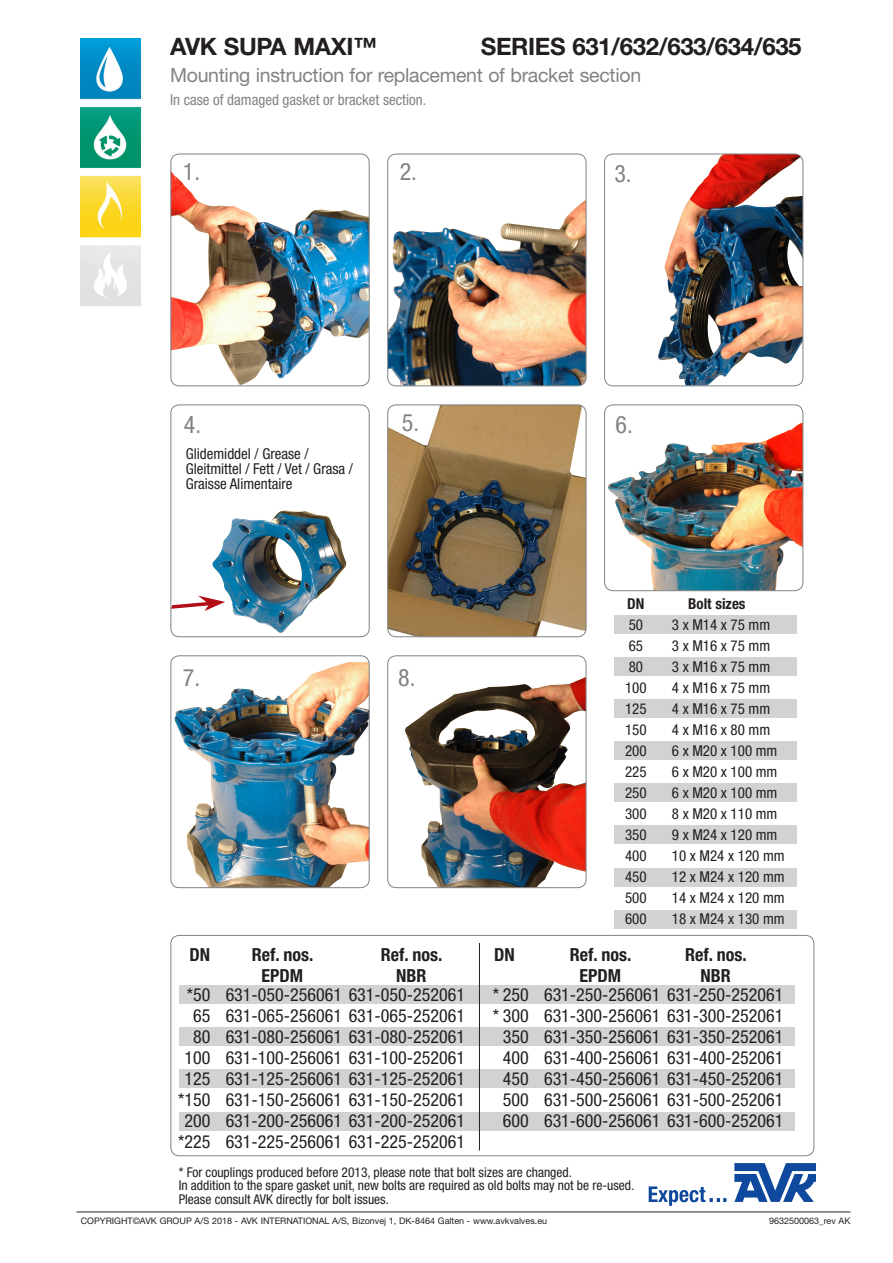
<style>
.page{position:relative;width:893px;height:1263px;background:#fff}
.page>*{position:absolute;margin:0;border:0;box-sizing:border-box;transform-origin:0 0}
.Headline{font:700 24px "Helvetica Neue LT Pro";letter-spacing:-.015em;color:#231f20}
.Numbers_page_1{font:condensed 24px "Helvetica Neue LT Pro";color:#808285}
.Sub_headline{font:19.5px "Helvetica Neue LT Pro";letter-spacing:-.015em;color:#808285}
.Larger_text_in_box_b{font:condensed 18px/21px "Helvetica Neue LT Pro";color:#231f20;text-align:center}
.Larger_text_in_box_b-2{font:700 condensed 18px "Helvetica Neue LT Pro";color:#231f20}
.Larger_text_in_box_b-3{font:condensed 15px "Helvetica Neue LT Pro";color:#231f20}
.Small_text_in_box_pa{font:condensed 15px/15px "Helvetica Neue LT Pro";color:#231f20}
.Small_text_in_box_pa-2{font:condensed 15px "Helvetica Neue LT Pro";color:#808285}
.Larger_text_in_box_b-4{font:700 condensed 15px "Helvetica Neue LT Pro";color:#231f20}
.Larger_text_in_box_b-5{font:condensed 13.5px/13.5px "Helvetica Neue LT Pro";color:#231f20}
.Small_bottom_line{font:9px "Helvetica Neue LT Pro";color:#231f20}
</style>
<div class="page">
<hr style="left:77px;top:1212px;width:773px;height:1px;background:#231f20">
<img style="left:81px;top:38px;width:60px;height:268px">
<img style="left:388px;top:201px;width:198px;height:185px">
<div style="left:387px;top:154px;width:199px;height:232px;border:1px solid #808285;border-radius:9px"></div>
<img style="left:405px;top:677px;width:181px;height:211px">
<div style="left:387px;top:655px;width:199px;height:233px;border:1px solid #808285;border-radius:9px"></div>
<img style="left:171px;top:172px;width:198px;height:214px">
<div style="left:170px;top:154px;width:200px;height:232px;border:1px solid #808285;border-radius:9px"></div>
<img style="left:173px;top:662px;width:197px;height:226px">
<div style="left:170px;top:655px;width:200px;height:233px;border:1px solid #808285;border-radius:9px"></div>
<img style="left:606px;top:423px;width:197px;height:168px">
<div style="left:604px;top:404px;width:199px;height:187px;border:1px solid #808285;border-radius:9px"></div>
<img style="left:212px;top:510px;width:135px;height:123px">
<div style="left:170px;top:404px;width:200px;height:233px;border:1px solid #808285;border-radius:9px"></div>
<img style="left:658px;top:154px;width:145px;height:232px">
<div style="left:604px;top:154px;width:199px;height:232px;border:1px solid #808285;border-radius:9px"></div>
<img style="left:388px;top:405px;width:198px;height:232px">
<div style="left:387px;top:404px;width:199px;height:233px;border:1px solid #808285;border-radius:9px"></div>
<svg style="left:171px;top:591px;width:54px;height:28px"></svg>
<div style="left:180px;top:986px;width:615px;height:18px;background:#d1d2d4"></div>
<div style="left:180px;top:1028px;width:615px;height:18px;background:#d1d2d4"></div>
<div style="left:180px;top:1069px;width:615px;height:19px;background:#d1d2d4"></div>
<div style="left:180px;top:1112px;width:615px;height:18px;background:#d1d2d4"></div>
<div style="left:170px;top:935px;width:644px;height:221px;border:1px solid #808285;border-radius:9px"></div>
<hr style="left:479px;top:943px;width:1px;height:207px;background:#231f20">
<div style="left:614px;top:616px;width:183px;height:18px;background:#d1d2d4"></div>
<div style="left:614px;top:658px;width:183px;height:18px;background:#d1d2d4"></div>
<div style="left:614px;top:700px;width:183px;height:18px;background:#d1d2d4"></div>
<div style="left:614px;top:741px;width:183px;height:19px;background:#d1d2d4"></div>
<div style="left:614px;top:783px;width:183px;height:19px;background:#d1d2d4"></div>
<div style="left:614px;top:826px;width:183px;height:18px;background:#d1d2d4"></div>
<div style="left:614px;top:868px;width:183px;height:18px;background:#d1d2d4"></div>
<div style="left:614px;top:910px;width:183px;height:19px;background:#d1d2d4"></div>
<svg style="left:734px;top:1163px;width:82px;height:39px"></svg>
<svg style="left:649px;top:1186px;width:77px;height:20px"></svg>
<p class="Headline" style="left:170px;top:32px;width:209px">AVK SUPA MAXI™</p>
<p class="Headline" style="left:481px;top:32px;width:322px">SERIES 631/632/633/634/635</p>
<p class="Sub_headline" style="left:170px;top:64px;width:473px">Mounting instruction for replacement of bracket section</p>
<p class="Small_text_in_box_pa-2" style="left:170px;top:91px;width:258px">In case of damaged gasket or bracket section.</p>
<p class="Numbers_page_1" style="left:183px;top:158px;width:19px">1.</p>
<p class="Numbers_page_1" style="left:400px;top:158px;width:19px">2.</p>
<p class="Numbers_page_1" style="left:614px;top:160px;width:19px">3.</p>
<p class="Numbers_page_1" style="left:184px;top:411px;width:19px">4.</p>
<p class="Numbers_page_1" style="left:402px;top:409px;width:19px">5.</p>
<p class="Numbers_page_1" style="left:615px;top:410px;width:19px">6.</p>
<p class="Small_text_in_box_pa" style="left:186px;top:446px;width:169px">Glidemiddel / Grease /<br>Gleitmittel / Fett / Vet / Grasa /<br>Graisse Alimentaire</p>
<p class="Numbers_page_1" style="left:183px;top:664px;width:19px">7.</p>
<p class="Numbers_page_1" style="left:398px;top:664px;width:19px">8.</p>
<p class="Larger_text_in_box_b-4" style="left:627px;top:595px;width:19px">DN</p>
<p class="Larger_text_in_box_b-4" style="left:688px;top:595px;width:59px">Bolt sizes</p>
<p class="Larger_text_in_box_b-3" style="left:629px;top:616px;width:16px">50</p>
<p class="Larger_text_in_box_b-3" style="left:672px;top:616px;width:100px">3 x M14 x 75 mm</p>
<p class="Larger_text_in_box_b-3" style="left:629px;top:637px;width:16px">65</p>
<p class="Larger_text_in_box_b-3" style="left:672px;top:637px;width:100px">3 x M16 x 75 mm</p>
<p class="Larger_text_in_box_b-3" style="left:629px;top:658px;width:16px">80</p>
<p class="Larger_text_in_box_b-3" style="left:672px;top:658px;width:100px">3 x M16 x 75 mm</p>
<p class="Larger_text_in_box_b-3" style="left:625px;top:679px;width:23px">100</p>
<p class="Larger_text_in_box_b-3" style="left:672px;top:679px;width:100px">4 x M16 x 75 mm</p>
<p class="Larger_text_in_box_b-3" style="left:625px;top:700px;width:23px">125</p>
<p class="Larger_text_in_box_b-3" style="left:672px;top:700px;width:100px">4 x M16 x 75 mm</p>
<p class="Larger_text_in_box_b-3" style="left:625px;top:721px;width:23px">150</p>
<p class="Larger_text_in_box_b-3" style="left:672px;top:721px;width:100px">4 x M16 x 80 mm</p>
<p class="Larger_text_in_box_b-3" style="left:625px;top:742px;width:23px">200</p>
<p class="Larger_text_in_box_b-3" style="left:672px;top:742px;width:107px">6 x M20 x 100 mm</p>
<p class="Larger_text_in_box_b-3" style="left:625px;top:763px;width:23px">225</p>
<p class="Larger_text_in_box_b-3" style="left:672px;top:763px;width:107px">6 x M20 x 100 mm</p>
<p class="Larger_text_in_box_b-3" style="left:625px;top:784px;width:23px">250</p>
<p class="Larger_text_in_box_b-3" style="left:672px;top:784px;width:107px">6 x M20 x 100 mm</p>
<p class="Larger_text_in_box_b-3" style="left:625px;top:805px;width:23px">300</p>
<p class="Larger_text_in_box_b-3" style="left:672px;top:805px;width:107px">8 x M20 x 110 mm</p>
<p class="Larger_text_in_box_b-3" style="left:625px;top:826px;width:23px">350</p>
<p class="Larger_text_in_box_b-3" style="left:672px;top:826px;width:107px">9 x M24 x 120 mm</p>
<p class="Larger_text_in_box_b-3" style="left:625px;top:847px;width:23px">400</p>
<p class="Larger_text_in_box_b-3" style="left:672px;top:847px;width:114px">10 x M24 x 120 mm</p>
<p class="Larger_text_in_box_b-3" style="left:625px;top:868px;width:23px">450</p>
<p class="Larger_text_in_box_b-3" style="left:672px;top:868px;width:114px">12 x M24 x 120 mm</p>
<p class="Larger_text_in_box_b-3" style="left:625px;top:889px;width:23px">500</p>
<p class="Larger_text_in_box_b-3" style="left:672px;top:889px;width:114px">14 x M24 x 120 mm</p>
<p class="Larger_text_in_box_b-3" style="left:625px;top:910px;width:23px">600</p>
<p class="Larger_text_in_box_b-3" style="left:672px;top:910px;width:114px">18 x M24 x 130 mm</p>
<p class="Larger_text_in_box_b-2" style="left:190px;top:943px;width:22px">DN</p>
<p class="Larger_text_in_box_b-2" style="left:252px;top:943px;width:63px">Ref. nos.</p>
<p class="Larger_text_in_box_b-2" style="left:381px;top:943px;width:63px">Ref. nos.</p>
<p class="Larger_text_in_box_b-2" style="left:494px;top:943px;width:22px">DN</p>
<p class="Larger_text_in_box_b-2" style="left:570px;top:943px;width:63px">Ref. nos.</p>
<p class="Larger_text_in_box_b-2" style="left:685px;top:943px;width:63px">Ref. nos.</p>
<p class="Larger_text_in_box_b-2" style="left:261px;top:964px;width:43px">EPDM</p>
<p class="Larger_text_in_box_b-2" style="left:396px;top:964px;width:32px">NBR</p>
<p class="Larger_text_in_box_b-2" style="left:579px;top:964px;width:43px">EPDM</p>
<p class="Larger_text_in_box_b-2" style="left:701px;top:964px;width:32px">NBR</p>
<p class="Larger_text_in_box_b" style="left:187px;top:983px;width:280px">*50 631-050-256061 631-050-252061<br>65 631-065-256061 631-065-252061</p>
<p class="Larger_text_in_box_b" style="left:193px;top:1025px;width:273px">80 631-080-256061 631-080-252061</p>
<p class="Larger_text_in_box_b" style="left:184px;top:1046px;width:282px">100 631-100-256061 631-100-252061</p>
<p class="Larger_text_in_box_b" style="left:184px;top:1067px;width:282px">125 631-125-256061 631-125-252061</p>
<p class="Larger_text_in_box_b" style="left:178px;top:1088px;width:288px">*150 631-150-256061 631-150-252061</p>
<p class="Larger_text_in_box_b" style="left:184px;top:1109px;width:282px">200 631-200-256061 631-200-252061</p>
<p class="Larger_text_in_box_b" style="left:178px;top:1130px;width:288px">*225 631-225-256061 631-225-252061</p>
<p class="Larger_text_in_box_b" style="left:493px;top:983px;width:292px">* 250 631-250-256061 631-250-252061</p>
<p class="Larger_text_in_box_b" style="left:493px;top:1004px;width:292px">* 300 631-300-256061 631-300-252061</p>
<p class="Larger_text_in_box_b" style="left:503px;top:1025px;width:282px;text-align:left">350 631-350-256061 631-350-252061<br>400 631-400-256061 631-400-252061</p>
<p class="Larger_text_in_box_b" style="left:503px;top:1067px;width:282px">450 631-450-256061 631-450-252061</p>
<p class="Larger_text_in_box_b" style="left:503px;top:1088px;width:282px">500 631-500-256061 631-500-252061</p>
<p class="Larger_text_in_box_b" style="left:503px;top:1109px;width:282px">600 631-600-256061 631-600-252061</p>
<p class="Larger_text_in_box_b-5" style="left:179px;top:1165px;width:457px">* For couplings produced before 2013, please note that bolt sizes are changed.<br>In addition to the spare gasket unit, new bolts are required as old bolts may not be re-used.</p>
<p class="Larger_text_in_box_b-5" style="left:179px;top:1192px;width:212px">Please consult AVK directly for bolt issues.</p>
<p class="Small_bottom_line" style="left:81px;top:1215px;width:468px">COPYRIGHT©AVK GROUP A/S 2018 - AVK INTERNATIONAL A/S, Bizonvej 1, DK-8464 Galten - www.avkvalves.eu</p>
<p class="Small_bottom_line" style="left:769px;top:1215px;width:83px">9632500063_rev AK</p>
</div>
